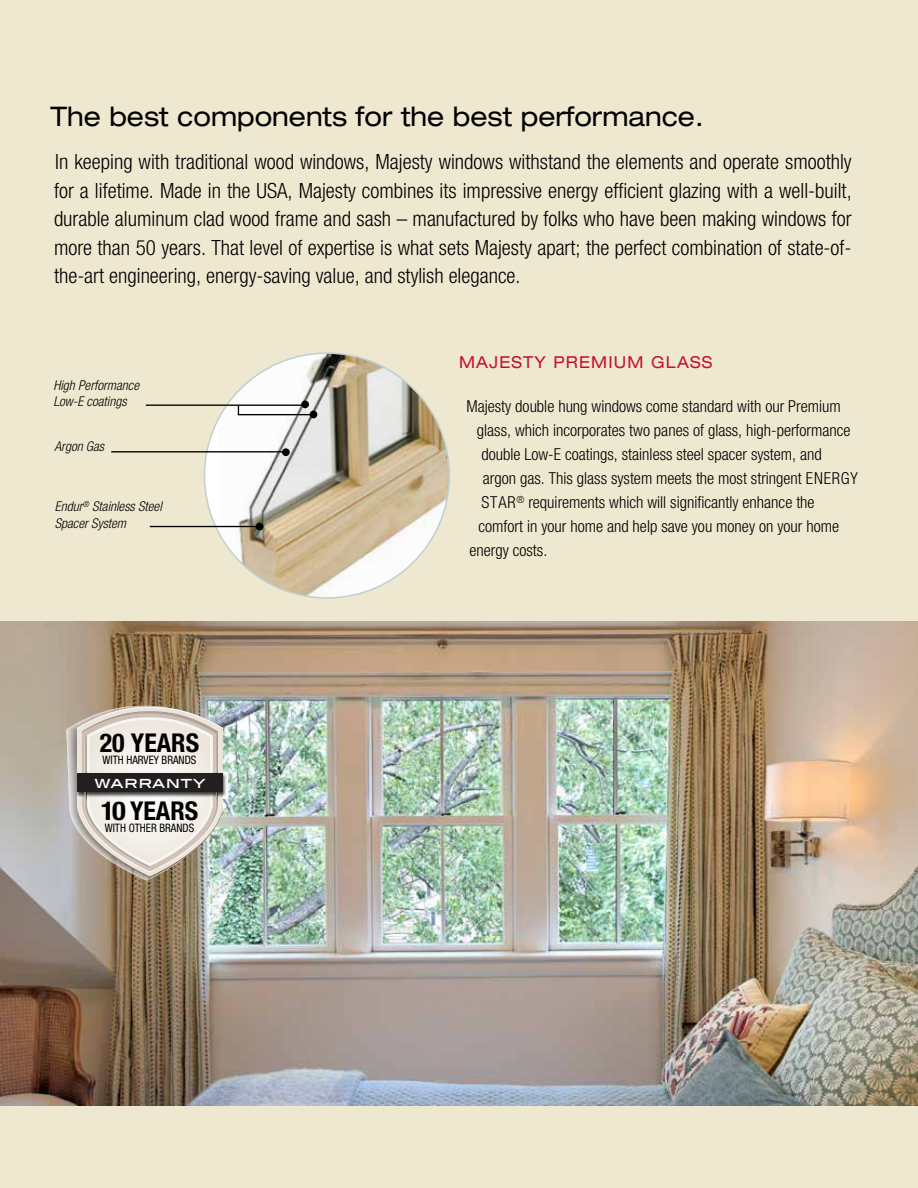
<style>
.page{position:relative;width:918px;height:1188px;background:#efe8d0}
.page>*{position:absolute;margin:0;border:0;box-sizing:border-box;transform-origin:0 0}
.t1{font:expanded 27px "Helvetica Neue LT Std";color:#000;scale:.95 1}
.t2{font:700 condensed 25.95px "Helvetica Neue LT Std";color:#000}
.t3{font:700 condensed 25.95px "Helvetica Neue LT Std";color:#000;scale:1.1 1}
.t4{font:300 condensed 21px/28.5px "Helvetica Neue LT Std";color:#000;text-align:justify}
.t5{font:300 condensed 16.5px "Helvetica Neue LT Std";color:#000}
.t6{font:expanded 16.5px "Helvetica Neue LT Std";letter-spacing:.075em;color:#c41230;scale:.95 1}
.t7{font:14.85px "Blair ITC Std";letter-spacing:.015em;color:#fff;scale:1.05 1}
.t8{font:italic 300 condensed 13.5px/16.5px "Helvetica Neue LT Std";color:#000}
.t9{font:condensed 11.7px "Helvetica Neue LT Std";color:#000;scale:.95 1}
</style>
<div class="page">
<img style="left:0;top:621px;width:918px;height:485px">
<img style="left:218px;top:355px;width:231px;height:241px">
<hr style="left:111px;top:451px;width:176px;height:1px;background:#000">
<hr style="left:150px;top:526px;width:112px;height:1px;background:#000">
<hr style="left:146px;top:405px;width:163px;height:1px;background:#000">
<hr style="left:238px;top:414px;width:77px;height:1px;background:#000">
<div style="left:310px;top:411px;width:7px;height:7px;background:#000;border-radius:50%"></div>
<div style="left:301px;top:400px;width:8px;height:8px;background:#000;border-radius:50%"></div>
<div style="left:282px;top:448px;width:8px;height:8px;background:#000;border-radius:50%"></div>
<div style="left:256px;top:523px;width:7px;height:7px;background:#000;border-radius:50%"></div>
<img style="left:224px;top:772px;width:4px;height:26px">
<svg style="left:66px;top:706px;width:158px;height:174px;background:#c4bfb8"></svg>
<p class="t1" style="left:50px;top:100px;width:689px">The best components for the best performance.</p>
<p class="t4" style="left:54px;top:147px;width:799px">In keeping with traditional wood windows, Majesty windows withstand the elements and operate smoothly for a lifetime. Made in the USA, Majesty combines its impressive energy efficient glazing with a well-built, durable aluminum clad wood frame and sash – manufactured by folks who have been making windows for more than 50 years. That level of expertise is what sets Majesty apart; the perfect combination of state-of&shy;the-art engineering, energy-saving value, and stylish elegance.</p>
<p class="t8" style="left:53px;top:377px;width:87px">High Performance<br>Low-E coatings</p>
<p class="t8" style="left:55px;top:439px;width:51px">Argon Gas</p>
<p class="t8" style="left:55px;top:499px;width:109px">Endur<sup>®</sup> Stainless Steel<br>Spacer System</p>
<p class="t2" style="left:100px;top:727px;width:101px">20 YEARS</p>
<p class="t9" style="left:103px;top:754px;width:100px">WITH HARVEY BRANDS</p>
<p class="t3" style="left:101px;top:795px;width:90px">10 YEARS</p>
<p class="t9" style="left:105px;top:821px;width:96px">WITH OTHER BRANDS</p>
<p class="t7" style="left:94px;top:773px;width:107px">warranty</p>
<p class="t6" style="left:459px;top:352px;width:268px">MAJESTY PREMIUM GLASS</p>
<p class="t5" style="left:466px;top:397px;width:376px">Majesty double hung windows come standard with our Premium</p>
<p class="t5" style="left:477px;top:421px;width:375px">glass, which incorporates two panes of glass, high-performance</p>
<p class="t5" style="left:481px;top:445px;width:342px">double Low-E coatings, stainless steel spacer system, and</p>
<p class="t5" style="left:483px;top:469px;width:377px">argon gas. This glass system meets the most stringent ENERGY</p>
<p class="t5" style="left:481px;top:493px;width:335px">STAR<sup>®</sup> requirements which will significantly enhance the</p>
<p class="t5" style="left:478px;top:517px;width:362px">comfort in your home and help save you money on your home</p>
<p class="t5" style="left:469px;top:541px;width:79px">energy costs.</p>
</div>
